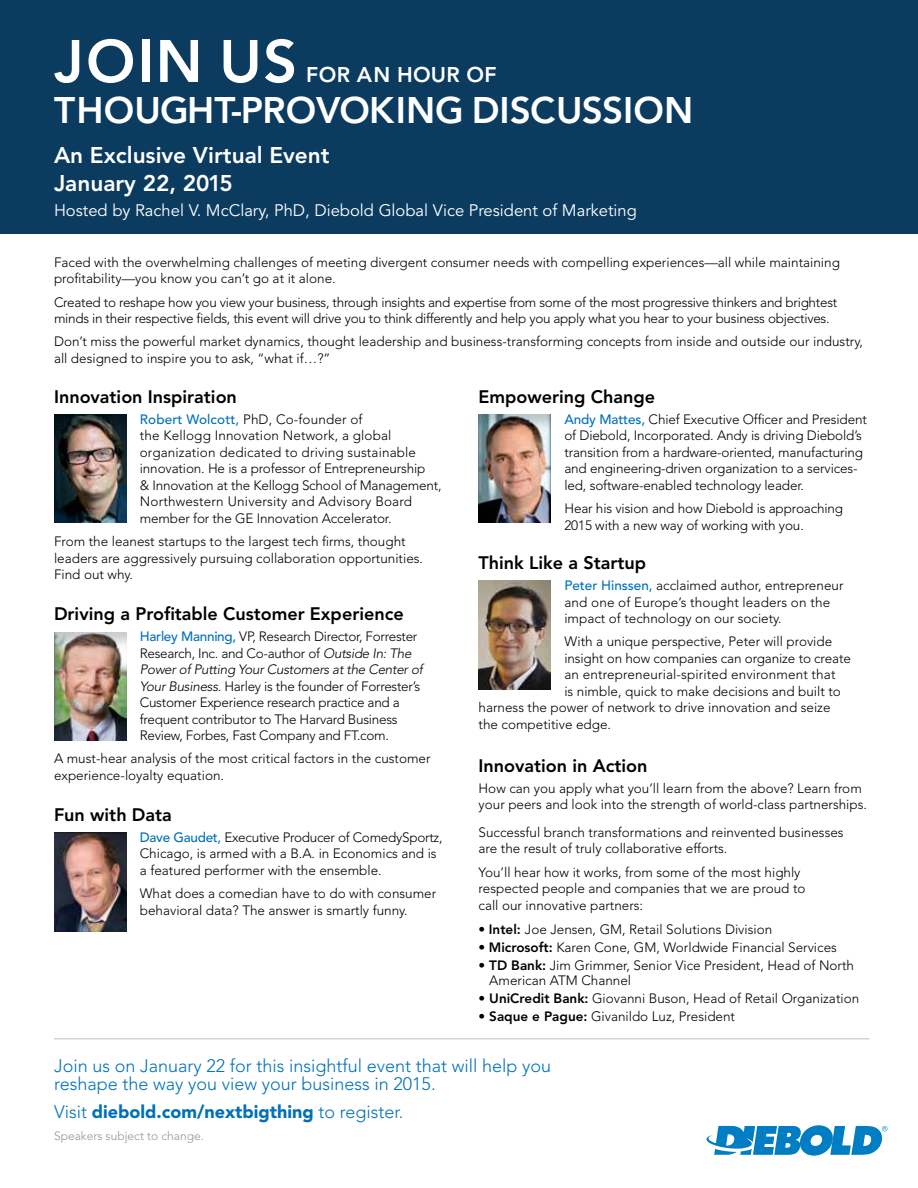
<style>
.page{position:relative;width:918px;height:1188px;background:#fff}
.page>*{position:absolute;margin:0;border:0;box-sizing:border-box;transform-origin:0 0}
.t1{font:800 59.25px "Avenir";letter-spacing:.03em;color:#fff}
.t2{font:800 36.75px "Avenir";color:#fff}
.t3{font:800 22.65px/27.2px "Avenir";color:#fff}
.t4{font:800 21.15px "Avenir";letter-spacing:.01em;color:#fff}
.t5{font:800 18px "Avenir";color:#000}
.t6{font:300 18px/18px "Avenir";color:#0071b9}
.t7{font:900 18px "Avenir";color:#0071b9}
.t8{font:16.65px "Avenir";color:#fff}
.t9{font:300 13.5px/16.5px "Avenir";color:#000}
.t10{font:300 13.5px/16.5px "Avenir";letter-spacing:-.02em;color:#000}
.t11{font:300 12px "Avenir";color:#939598}
.s1{font-weight:500;color:#0071b9}
.s2{font-style:italic}
.s3{font-weight:800}
.s4{font-weight:300}
</style>
<div class="page">
<div style="left:0;top:0;width:918px;height:233px;background:#0c3b60"></div>
<div style="left:53px;top:631px;width:75px;height:109px;background:#000;opacity:.2"></div>
<img style="left:54px;top:832px;width:72px;height:100px">
<div style="left:477px;top:413px;width:75px;height:111px;background:#000;opacity:.2"></div>
<img style="left:479px;top:581px;width:72px;height:108px">
<svg style="left:706px;top:1125px;width:181px;height:31px"></svg>
<hr style="left:54px;top:1038px;width:815px;height:2px;background:#d1d3d4">
<img style="left:54px;top:414px;width:72px;height:109px">
<h1 class="t1" style="left:54px;top:26px;width:245px">JOIN US</h1>
<h3 class="t4" style="left:306px;top:62px;width:192px">FOR AN HOUR OF</h3>
<h2 class="t2" style="left:54px;top:89px;width:641px">THOUGHT-PROVOKING DISCUSSION</h2>
<h3 class="t3" style="left:54px;top:142px;width:277px">An Exclusive Virtual Event<br>January 22, 2015</h3>
<p class="t8" style="left:54px;top:201px;width:584px">Hosted by Rachel V. McClary, PhD, Diebold Global Vice President of Marketing</p>
<p class="t9" style="left:54px;top:254px;width:787px">Faced with the overwhelming challenges of meeting divergent consumer needs with compelling experiences—all while maintaining profitability—you know you can’t go at it alone.</p>
<p class="t10" style="left:54px;top:294px;width:785px">Created to reshape how you view your business, through insights and expertise from some of the most progressive thinkers and brightest minds in their respective fields, this event will drive you to think differently and help you apply what you hear to your business objectives.</p>
<p class="t9" style="left:54px;top:333px;width:810px">Don’t miss the powerful market dynamics, thought leadership and business-transforming concepts from inside and outside our industry, all designed to inspire you to ask, “what if…?”</p>
<h3 class="t5" style="left:54px;top:386px;width:184px">Innovation Inspiration</h3>
<p class="t9" style="left:140px;top:411px;width:303px"><span class="s1">Robert Wolcott,</span> PhD, Co-founder of<br>the Kellogg Innovation Network, a global organization dedicated to driving sustainable innovation. He is a professor of Entrepreneurship<br>&amp; Innovation at the Kellogg School of Management, Northwestern University and Advisory Board member for the GE Innovation Accelerator.</p>
<p class="t9" style="left:54px;top:533px;width:371px">From the leanest startups to the largest tech firms, thought leaders are aggressively pursuing collaboration opportunities.<br>Find out why.</p>
<h3 class="t5" style="left:54px;top:603px;width:351px">Driving a Profitable Customer Experience</h3>
<p class="t10" style="left:140px;top:628px;width:285px"><span class="s1">Harley Manning,</span> VP, Research Director, Forrester Research, Inc. and Co-author of <span class="s2">Outside In: The Power of Putting Your Customers at the Center of Your Business</span>. Harley is the founder of Forrester’s Customer Experience research practice and a frequent contributor to The Harvard Business Review, Forbes, Fast Company and FT.com.</p>
<p class="t9" style="left:54px;top:750px;width:378px">A must-hear analysis of the most critical factors in the customer experience-loyalty equation.</p>
<h3 class="t5" style="left:54px;top:804px;width:119px">Fun with Data</h3>
<p class="t9" style="left:140px;top:829px;width:304px"><span class="s1">Dave Gaudet,</span> Executive Producer of ComedySportz,<br>Chicago, is armed with a B.A. in Economics and is a featured performer with the ensemble.</p>
<p class="t9" style="left:140px;top:885px;width:298px">What does a comedian have to do with consumer behavioral data? The answer is smartly funny.</p>
<h3 class="t5" style="left:479px;top:386px;width:178px">Empowering Change</h3>
<p class="t9" style="left:564px;top:411px;width:304px"><span class="s1">Andy Mattes,</span> Chief Executive Officer and President of Diebold, Incorporated. Andy is driving Diebold’s transition from a hardware-oriented, manufacturing and engineering-driven organization to a services&shy;led, software-enabled technology leader.</p>
<p class="t9" style="left:564px;top:500px;width:280px">Hear his vision and how Diebold is approaching<br>2015 with a new way of working with you.</p>
<h3 class="t5" style="left:479px;top:552px;width:169px">Think Like a Startup</h3>
<p class="t9" style="left:564px;top:577px;width:281px"><span class="s1">Peter Hinssen,</span> acclaimed author, entrepreneur and one of Europe’s thought leaders on the impact of technology on our society.</p>
<p class="t9" style="left:564px;top:633px;width:269px">With a unique perspective, Peter will provide</p>
<p class="t9" style="left:564px;top:650px;width:288px">insight on how companies can organize to create</p>
<p class="t9" style="left:564px;top:666px;width:273px">an entrepreneurial-spirited environment that</p>
<p class="t9" style="left:564px;top:683px;width:278px">is nimble, quick to make decisions and built to</p>
<p class="t9" style="left:479px;top:699px;width:353px">harness the power of network to drive innovation and seize</p>
<p class="t9" style="left:479px;top:716px;width:134px">the competitive edge.</p>
<h3 class="t5" style="left:479px;top:755px;width:170px">Innovation in Action</h3>
<p class="t9" style="left:479px;top:780px;width:390px">How can you apply what you’ll learn from the above? Learn from your peers and look into the strength of world-class partnerships.</p>
<p class="t9" style="left:479px;top:824px;width:367px">Successful branch transformations and reinvented businesses are the result of truly collaborative efforts.</p>
<p class="t9" style="left:479px;top:864px;width:328px">You’ll hear how it works, from some of the most highly respected people and companies that we are proud to call our innovative partners:</p>
<p class="t9" style="left:479px;top:921px;width:295px">• <span class="s3">Intel:</span> Joe Jensen, GM, Retail Solutions Division</p>
<p class="t9" style="left:479px;top:939px;width:360px">• <span class="s3">Microsoft:</span> Karen Cone, GM, Worldwide Financial Services</p>
<p class="t9" style="left:489px;top:958px;width:366px;line-height:15px;text-indent:-11px"><span class="s3">• TD Bank:</span> Jim Grimmer, Senior Vice President, Head of North<br>American ATM Channel</p>
<p class="t9" style="left:479px;top:990px;width:382px"><span class="s3">• UniCredit Bank:</span> Giovanni Buson, Head of Retail Organization</p>
<p class="t9" style="left:479px;top:1008px;width:258px"><span class="s3">• Saque e Pague:</span> Givanildo Luz, President</p>
<h3 class="t6" style="left:54px;top:1057px;width:499px">Join us on January 22 for this insightful event that will help you reshape the way you view your business in 2015.</h3>
<h3 class="t7" style="left:54px;top:1101px;width:351px"><span class="s4">Visit</span> diebold.com/nextbigthing <span class="s4">to register.</span></h3>
<p class="t11" style="left:54px;top:1129px;width:151px">Speakers subject to change.</p>
</div>
